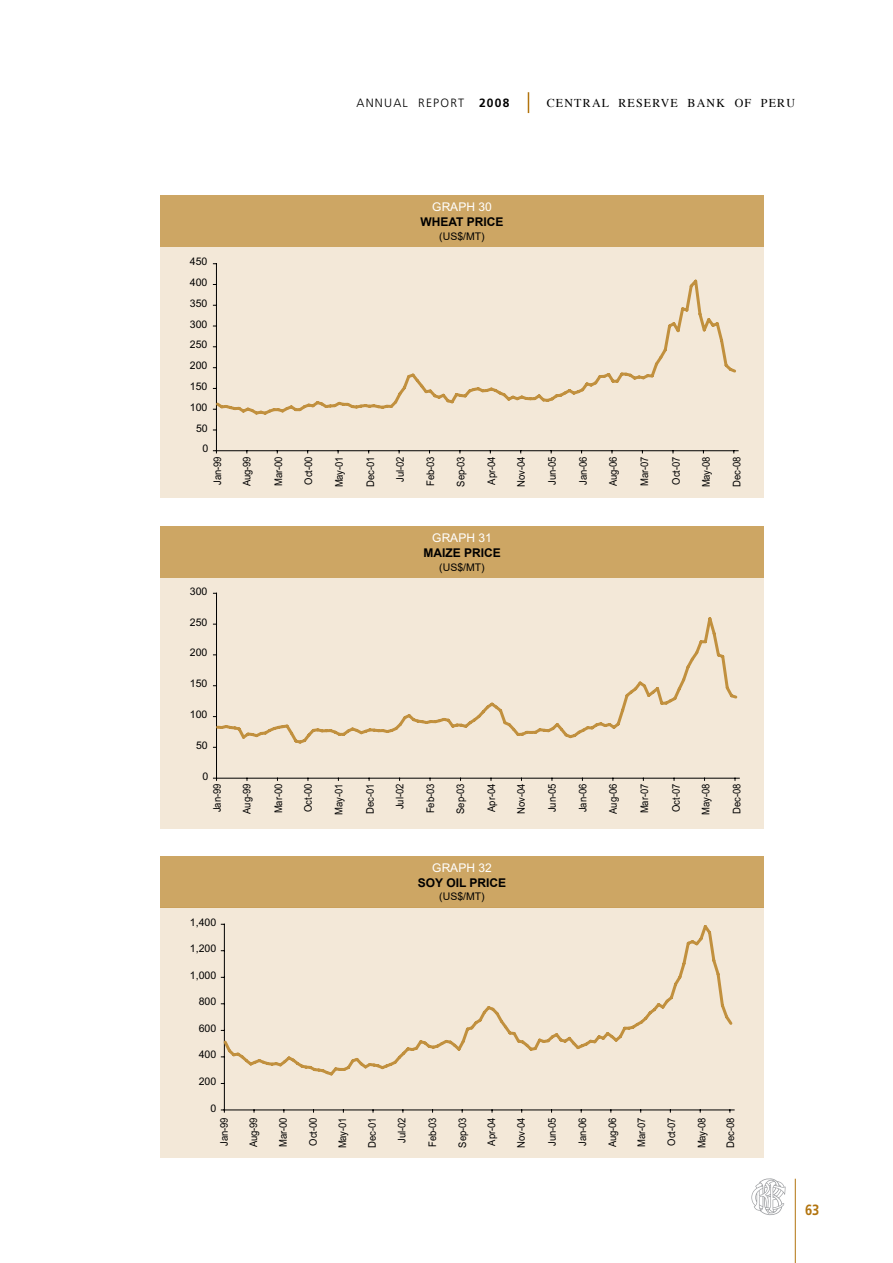
<style>
.page{position:relative;width:893px;height:1263px;background:#fff}
.page>*{position:absolute;margin:0;border:0;box-sizing:border-box;transform-origin:0 0}
.t1{font:700 14.85px "Frutiger";color:#b2740e;scale:.88 1}
.t2{font:700 12px "Arial";color:#000}
.t3{font:12px "Times";letter-spacing:.1em;color:#000}
.t4{font:12px "Arial";color:#fff}
.t5{font:300 12px "Frutiger";letter-spacing:.1em;color:#000}
.t6{font:10.5px "Arial";color:#000;scale:.9 1}
.t7{font:10.5px "Arial";color:#000}
.t8{font:10.5px "Arial";color:#000}
.s1{font-weight:700}
</style>
<div class="page">
<hr style="left:795px;top:1179px;width:1px;height:84px;background:#b2740e">
<svg style="left:751px;top:1178px;width:35px;height:38px"></svg>
<svg style="left:528px;top:92px;width:1px;height:21px"></svg>
<div style="left:160px;top:247px;width:604px;height:250px;background:#f3e8d8"></div>
<div style="left:160px;top:578px;width:604px;height:250px;background:#f3e8d8"></div>
<div style="left:160px;top:907px;width:604px;height:251px;background:#f3e8d8"></div>
<div style="left:160px;top:196px;width:604px;height:51px;background:#cda664"></div>
<div style="left:160px;top:527px;width:604px;height:51px;background:#cda664"></div>
<div style="left:160px;top:856px;width:604px;height:51px;background:#cda664"></div>
<hr style="left:216px;top:264px;width:1px;height:187px;background:#000">
<hr style="left:216px;top:450px;width:522px;height:1px;background:#000">
<svg style="left:213px;top:277px;width:523px;height:140px"></svg>
<hr style="left:216px;top:593px;width:1px;height:185px;background:#000">
<hr style="left:216px;top:778px;width:523px;height:1px;background:#000">
<svg style="left:214px;top:617px;width:524px;height:127px"></svg>
<hr style="left:224px;top:924px;width:1px;height:186px;background:#000">
<hr style="left:224px;top:1110px;width:510px;height:1px;background:#000">
<svg style="left:221px;top:923px;width:512px;height:155px"></svg>
<p class="t5" style="left:357px;top:96px;width:154px">ANNUAL REPORT <span class="s1">2008</span></p>
<p class="t3" style="left:547px;top:92px;width:250px">CENTRAL RESERVE BANK OF PERU</p>
<p class="t7" style="left:190px;top:256px;width:19px">450</p>
<p class="t7" style="left:190px;top:276px;width:19px">400</p>
<p class="t7" style="left:190px;top:297px;width:19px">350</p>
<p class="t7" style="left:190px;top:318px;width:19px">300</p>
<p class="t7" style="left:190px;top:339px;width:19px">250</p>
<p class="t7" style="left:190px;top:360px;width:19px">200</p>
<p class="t7" style="left:190px;top:380px;width:19px">150</p>
<p class="t7" style="left:190px;top:401px;width:19px">100</p>
<p class="t7" style="left:196px;top:422px;width:13px">50</p>
<p class="t7" style="left:202px;top:443px;width:7px">0</p>
<p class="t4" style="left:432px;top:200px;width:61px">GRAPH 30</p>
<p class="t2" style="left:420px;top:216px;width:11px">WHE</p>
<p class="t2" style="left:448px;top:216px;width:27px">AT PRICE</p>
<p class="t8" style="left:439px;top:230px;width:47px">(US$/MT)</p>
<p class="t6" style="left:211px;top:485px;width:33px;rotate:-90deg">JAN-99</p>
<p class="t6" style="left:241px;top:486px;width:35px;rotate:-90deg">AUG-99</p>
<p class="t6" style="left:273px;top:486px;width:35px;rotate:-90deg">MAR-00</p>
<p class="t6" style="left:302px;top:485px;width:33px;rotate:-90deg">OCT-00</p>
<p class="t6" style="left:333px;top:487px;width:36px;rotate:-90deg">MAY-01</p>
<p class="t6" style="left:364px;top:487px;width:35px;rotate:-90deg">DEC-01</p>
<p class="t6" style="left:394px;top:482px;width:30px;rotate:-90deg">JUL-02</p>
<p class="t6" style="left:425px;top:486px;width:34px;rotate:-90deg">FEB-03</p>
<p class="t6" style="left:455px;top:487px;width:35px;rotate:-90deg">SEP-03</p>
<p class="t6" style="left:486px;top:485px;width:33px;rotate:-90deg">APR-04</p>
<p class="t6" style="left:515px;top:487px;width:35px;rotate:-90deg">NOV-04</p>
<p class="t6" style="left:546px;top:485px;width:33px;rotate:-90deg">JUN-05</p>
<p class="t6" style="left:577px;top:485px;width:33px;rotate:-90deg">JAN-06</p>
<p class="t6" style="left:607px;top:486px;width:35px;rotate:-90deg">AUG-06</p>
<p class="t6" style="left:639px;top:486px;width:35px;rotate:-90deg">MAR-07</p>
<p class="t6" style="left:670px;top:485px;width:33px;rotate:-90deg">OCT-07</p>
<p class="t6" style="left:700px;top:487px;width:36px;rotate:-90deg">MAY-08</p>
<p class="t6" style="left:731px;top:487px;width:35px;rotate:-90deg">DEC-08</p>
<p class="t7" style="left:190px;top:585px;width:19px">300</p>
<p class="t7" style="left:190px;top:616px;width:19px">250</p>
<p class="t7" style="left:190px;top:647px;width:19px">200</p>
<p class="t7" style="left:190px;top:678px;width:19px">150</p>
<p class="t7" style="left:190px;top:708px;width:19px">100</p>
<p class="t7" style="left:196px;top:739px;width:13px">50</p>
<p class="t7" style="left:202px;top:770px;width:7px">0</p>
<p class="t4" style="left:432px;top:531px;width:61px">GRAPH 31</p>
<p class="t2" style="left:423px;top:546px;width:49px">MAIZE PRICE</p>
<p class="t8" style="left:439px;top:561px;width:47px">(US$/MT)</p>
<p class="t6" style="left:211px;top:812px;width:33px;rotate:-90deg">JAN-99</p>
<p class="t6" style="left:241px;top:814px;width:35px;rotate:-90deg">AUG-99</p>
<p class="t6" style="left:272px;top:813px;width:35px;rotate:-90deg">MAR-00</p>
<p class="t6" style="left:302px;top:812px;width:33px;rotate:-90deg">OCT-00</p>
<p class="t6" style="left:333px;top:815px;width:36px;rotate:-90deg">MAY-01</p>
<p class="t6" style="left:364px;top:814px;width:35px;rotate:-90deg">DEC-01</p>
<p class="t6" style="left:394px;top:809px;width:30px;rotate:-90deg">JUL-02</p>
<p class="t6" style="left:424px;top:813px;width:34px;rotate:-90deg">FEB-03</p>
<p class="t6" style="left:455px;top:814px;width:35px;rotate:-90deg">SEP-03</p>
<p class="t6" style="left:485px;top:812px;width:33px;rotate:-90deg">APR-04</p>
<p class="t6" style="left:515px;top:814px;width:35px;rotate:-90deg">NOV-04</p>
<p class="t6" style="left:546px;top:812px;width:33px;rotate:-90deg">JUN-05</p>
<p class="t6" style="left:577px;top:812px;width:33px;rotate:-90deg">JAN-06</p>
<p class="t6" style="left:607px;top:814px;width:35px;rotate:-90deg">AUG-06</p>
<p class="t6" style="left:638px;top:813px;width:35px;rotate:-90deg">MAR-07</p>
<p class="t6" style="left:670px;top:812px;width:33px;rotate:-90deg">OCT-07</p>
<p class="t6" style="left:700px;top:815px;width:36px;rotate:-90deg">MAY-08</p>
<p class="t6" style="left:731px;top:814px;width:35px;rotate:-90deg">DEC-08</p>
<p class="t7" style="left:190px;top:916px;width:28px">1,400</p>
<p class="t7" style="left:190px;top:943px;width:28px">1,200</p>
<p class="t7" style="left:190px;top:969px;width:28px">1,000</p>
<p class="t7" style="left:199px;top:996px;width:19px">800</p>
<p class="t7" style="left:199px;top:1022px;width:19px">600</p>
<p class="t7" style="left:199px;top:1049px;width:19px">400</p>
<p class="t7" style="left:199px;top:1075px;width:19px">200</p>
<p class="t7" style="left:210px;top:1102px;width:7px">0</p>
<p class="t4" style="left:432px;top:861px;width:61px">GRAPH 32</p>
<p class="t2" style="left:418px;top:876px;width:60px">SOY OIL PRICE</p>
<p class="t8" style="left:439px;top:891px;width:47px">(US$/MT)</p>
<p class="t6" style="left:218px;top:1146px;width:33px;rotate:-90deg">JAN-99</p>
<p class="t6" style="left:248px;top:1147px;width:35px;rotate:-90deg">AUG-99</p>
<p class="t6" style="left:277px;top:1147px;width:35px;rotate:-90deg">MAR-00</p>
<p class="t6" style="left:307px;top:1145px;width:33px;rotate:-90deg">OCT-00</p>
<p class="t6" style="left:336px;top:1148px;width:36px;rotate:-90deg">MAY-01</p>
<p class="t6" style="left:366px;top:1148px;width:35px;rotate:-90deg">DEC-01</p>
<p class="t6" style="left:396px;top:1143px;width:30px;rotate:-90deg">JUL-02</p>
<p class="t6" style="left:426px;top:1147px;width:34px;rotate:-90deg">FEB-03</p>
<p class="t6" style="left:456px;top:1148px;width:35px;rotate:-90deg">SEP-03</p>
<p class="t6" style="left:485px;top:1145px;width:33px;rotate:-90deg">APR-04</p>
<p class="t6" style="left:515px;top:1147px;width:35px;rotate:-90deg">NOV-04</p>
<p class="t6" style="left:546px;top:1146px;width:33px;rotate:-90deg">JUN-05</p>
<p class="t6" style="left:576px;top:1146px;width:33px;rotate:-90deg">JAN-06</p>
<p class="t6" style="left:606px;top:1147px;width:35px;rotate:-90deg">AUG-06</p>
<p class="t6" style="left:635px;top:1147px;width:35px;rotate:-90deg">MAR-07</p>
<p class="t6" style="left:665px;top:1145px;width:33px;rotate:-90deg">OCT-07</p>
<p class="t6" style="left:696px;top:1148px;width:36px;rotate:-90deg">MAY-08</p>
<p class="t6" style="left:725px;top:1148px;width:35px;rotate:-90deg">DEC-08</p>
<h1 class="t1" style="left:805px;top:1201px;width:18px">63</h1>
</div>
